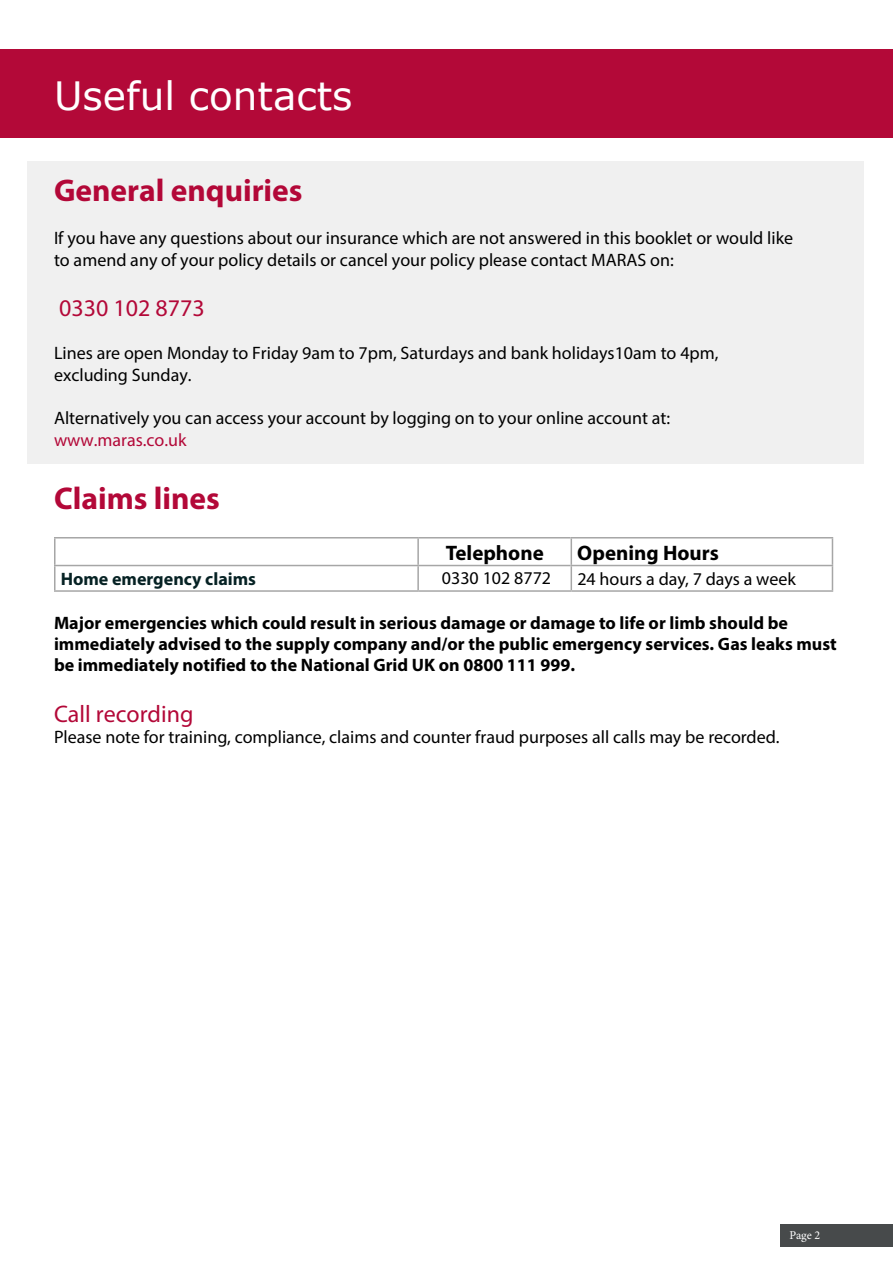
<style>
.page{position:relative;width:893px;height:1263px;background:#fff}
.page>*{position:absolute;margin:0;border:0;box-sizing:border-box;transform-origin:0 0}
.t1{font:39px "Verdana";color:#fff}
.t2{font:700 31.5px "Myriad Pro";color:#b30838}
.t3{font:24px "Myriad Pro";color:#b30838}
.t4{font:700 21px "Myriad Pro";color:#000}
.t5{font:18px/21.6px "Myriad Pro";color:#000}
.t6{font:700 18px/21.1px "Myriad Pro";color:#000}
.t7{font:18px "Myriad Pro";color:#000101}
.t8{font:700 18px "Myriad Pro";color:#062224}
.t9{font:18px "Myriad Pro";color:#b30838}
.t10{font:12px "Minion Pro";color:#fff}
</style>
<div class="page">
<div style="left:28px;top:161px;width:836px;height:303px;background:#f0f0f0"></div>
<hr style="left:54px;top:537px;width:364px;height:1px;background:#a6a6a6">
<hr style="left:54px;top:538px;width:2px;height:27px;background:#a6a6a6">
<hr style="left:54px;top:565px;width:364px;height:1px;background:#a6a6a6">
<hr style="left:54px;top:590px;width:364px;height:2px;background:#a6a6a6">
<hr style="left:418px;top:590px;width:153px;height:2px;background:#a6a6a6">
<hr style="left:571px;top:590px;width:262px;height:2px;background:#a6a6a6">
<hr style="left:54px;top:566px;width:2px;height:24px;background:#a6a6a6">
<hr style="left:417px;top:566px;width:2px;height:24px;background:#a6a6a6">
<hr style="left:418px;top:537px;width:153px;height:1px;background:#a6a6a6">
<hr style="left:417px;top:538px;width:2px;height:27px;background:#a6a6a6">
<hr style="left:418px;top:565px;width:153px;height:1px;background:#a6a6a6">
<hr style="left:571px;top:537px;width:262px;height:1px;background:#a6a6a6">
<svg style="left:571px;top:538px;width:1px;height:52px"></svg>
<svg style="left:832px;top:538px;width:1px;height:52px"></svg>
<hr style="left:571px;top:565px;width:262px;height:1px;background:#a6a6a6">
<div style="left:781px;top:1224px;width:112px;height:22px;background:#474a4b"></div>
<div style="left:0;top:49px;width:893px;height:89px;background:#b30938"></div>
<h1 class="t1" style="left:54px;top:69px;width:300px">Useful contacts</h1>
<h2 class="t2" style="left:54px;top:170px;width:250px">General enquiries</h2>
<p class="t5" style="left:54px;top:227px;width:741px">If you have any questions about our insurance which are not answered in this booklet or would like to amend any of your policy details or cancel your policy please contact MARAS on:</p>
<h3 class="t3" style="left:59px;top:293px;width:147px">0330 102 8773</h3>
<p class="t5" style="left:54px;top:342px;width:666px">Lines are open Monday to Friday 9am to 7pm, Saturdays and bank holidays10am to 4pm, excluding Sunday.</p>
<p class="t5" style="left:54px;top:407px;width:618px">Alternatively you can access your account by logging on to your online account at:</p>
<p class="t9" style="left:54px;top:429px;width:134px">www.maras.co.uk</p>
<h2 class="t2" style="left:54px;top:478px;width:167px">Claims lines</h2>
<p class="t4" style="left:446px;top:539px;width:100px">Telephone</p>
<p class="t4" style="left:577px;top:539px;width:143px">Opening Hours</p>
<p class="t8" style="left:61px;top:567px;width:197px">Home emergency claims</p>
<p class="t7" style="left:577px;top:568px;width:220px">24 hours a day, 7 days a week</p>
<p class="t6" style="left:54px;top:612px;width:784px">Major emergencies which could result in serious damage or damage to life or limb should be immediately advised to the supply company and/or the public emergency services. Gas leaks must be immediately notified to the National Grid UK on 0800 111 999.</p>
<h3 class="t3" style="left:54px;top:699px;width:141px">Call recording</h3>
<p class="t5" style="left:54px;top:726px;width:727px">Please note for training, compliance, claims and counter fraud purposes all calls may be recorded.</p>
<p class="t7" style="left:442px;top:567px;width:111px">0330 102 8772</p>
<p class="t10" style="left:789px;top:1227px;width:32px">Page 2</p>
</div>
